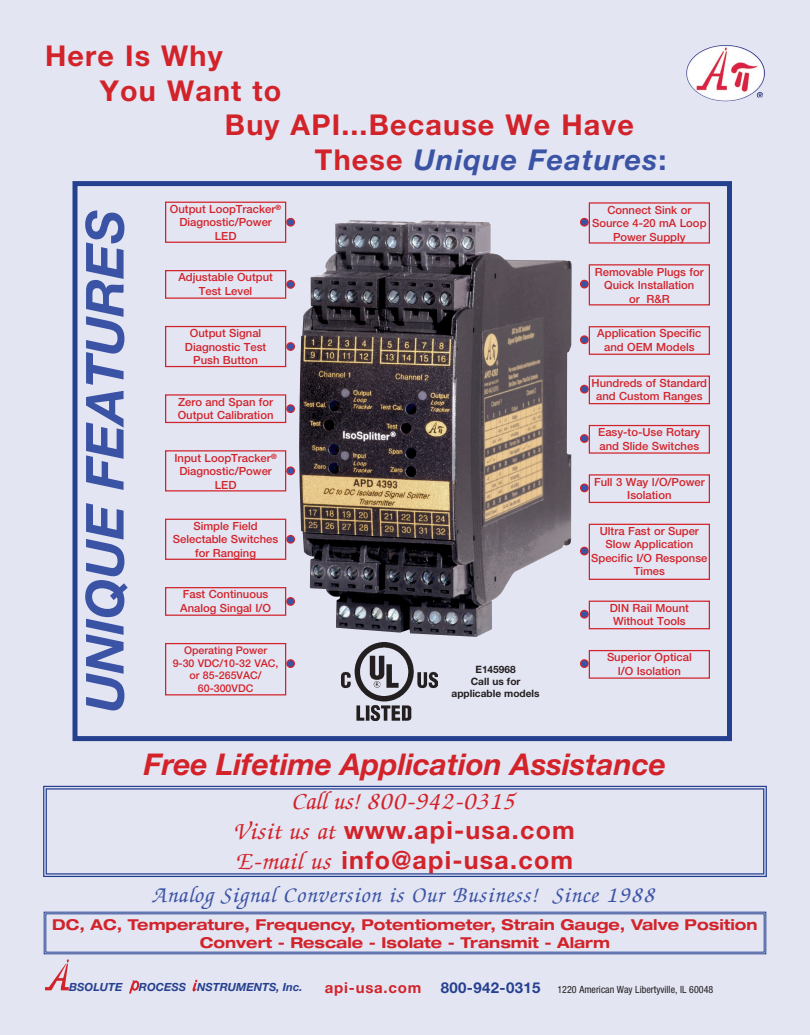
<style>
.page{position:relative;width:810px;height:1035px;background:#e4e5f3}
.page>*{position:absolute;margin:0;border:0;box-sizing:border-box;transform-origin:0 0}
.t1{font:italic 700 52.5px "Helvetica Neue";letter-spacing:-.01em;color:#3a53a4}
.t2{font:italic 700 30px "Helvetica Neue";color:#d2232a}
.t3{font:700 28.75px "Helvetica Neue";letter-spacing:.04em;color:#d2232a}
.t4{font:italic 700 28.75px "Helvetica Neue";letter-spacing:.04em;color:#3a53a4}
.t5{font:700 25px/30px "Helvetica Neue";letter-spacing:.05em;color:#d2232a}
.t6{font:italic 25px "Zapf Chancery";letter-spacing:.025em;color:#d2232a}
.t7{font:italic 22.5px "Zapf Chancery";letter-spacing:.05em;color:#3a53a4}
.t8{font:700 expanded 15px/18px "Helvetica Neue";color:#d2232a;text-align:center}
.t9{font:700 15px "Helvetica Neue";letter-spacing:.05em;color:#d2232a}
.t10{font:500 11.25px/13.5px "Helvetica Neue";color:#d2232a;text-align:center}
.t11{font:italic 700 11.25px "Helvetica Neue";color:#25408f}
.t12{font:500 10.62px/12.8px "Helvetica Neue";color:#d2232a;text-align:center}
.t13{font:700 10.12px/12.1px "Helvetica Neue";color:#231f20;text-align:center}
.t14{font:condensed 10px "Helvetica Neue";color:#231f20}
.s1{font-style:normal;color:#d2232a}
.s2{font-style:normal}
.s3{font-family:"Zapf Chancery";font-weight:400;font-style:italic}
.s4{font-weight:700;font-stretch:normal;font-size:15px;color:#25408f}
</style>
<div class="page">
<div style="left:72px;top:181px;width:660px;height:560px;border:5px solid #25408f"></div>
<svg style="left:43px;top:785px;width:724px;height:92px"></svg>
<div style="left:46px;top:788px;width:718px;height:87px;border:1px solid #25408f"></div>
<svg style="left:43px;top:911px;width:724px;height:83px"></svg>
<div style="left:165px;top:202px;width:121px;height:41px;border:1px solid #d2232a"></div>
<div style="left:287px;top:218px;width:7px;height:8px;background:#3a53a4;border-radius:50%"></div>
<div style="left:286px;top:218px;width:9px;height:9px;border:1px solid #d2232a;border-radius:50%"></div>
<div style="left:165px;top:270px;width:121px;height:29px;border:1px solid #d2232a"></div>
<div style="left:287px;top:281px;width:7px;height:7px;background:#3a53a4;border-radius:50%"></div>
<div style="left:286px;top:280px;width:9px;height:9px;border:1px solid #d2232a;border-radius:50%"></div>
<div style="left:165px;top:326px;width:121px;height:41px;border:1px solid #d2232a"></div>
<svg style="left:287px;top:343px;width:7px;height:7px"></svg>
<div style="left:286px;top:342px;width:9px;height:9px;border:1px solid #d2232a;border-radius:50%"></div>
<div style="left:165px;top:394px;width:121px;height:29px;border:1px solid #d2232a"></div>
<div style="left:287px;top:405px;width:7px;height:7px;background:#3a53a4;border-radius:50%"></div>
<div style="left:286px;top:404px;width:9px;height:9px;border:1px solid #d2232a;border-radius:50%"></div>
<div style="left:165px;top:450px;width:121px;height:41px;border:1px solid #d2232a"></div>
<div style="left:287px;top:467px;width:7px;height:8px;background:#3a53a4;border-radius:50%"></div>
<div style="left:286px;top:466px;width:9px;height:9px;border:1px solid #d2232a;border-radius:50%"></div>
<div style="left:165px;top:587px;width:121px;height:29px;border:1px solid #d2232a"></div>
<svg style="left:287px;top:598px;width:7px;height:7px"></svg>
<div style="left:286px;top:597px;width:9px;height:9px;border:1px solid #d2232a;border-radius:50%"></div>
<div style="left:165px;top:643px;width:121px;height:52px;border:1px solid #d2232a"></div>
<svg style="left:287px;top:660px;width:7px;height:7px"></svg>
<div style="left:286px;top:659px;width:9px;height:9px;border:1px solid #d2232a;border-radius:50%"></div>
<div style="left:581px;top:218px;width:7px;height:8px;background:#3a53a4;border-radius:50%"></div>
<div style="left:580px;top:218px;width:9px;height:9px;border:1px solid #d2232a;border-radius:50%"></div>
<div style="left:589px;top:264px;width:121px;height:41px;border:1px solid #d2232a"></div>
<div style="left:581px;top:280px;width:7px;height:8px;background:#3a53a4;border-radius:50%"></div>
<div style="left:580px;top:280px;width:9px;height:8px;border:1px solid #d2232a;border-radius:50%"></div>
<div style="left:589px;top:326px;width:121px;height:29px;border:1px solid #d2232a"></div>
<div style="left:581px;top:336px;width:7px;height:8px;background:#3a53a4;border-radius:50%"></div>
<div style="left:580px;top:335px;width:9px;height:9px;border:1px solid #d2232a;border-radius:50%"></div>
<div style="left:589px;top:376px;width:121px;height:28px;border:1px solid #d2232a"></div>
<div style="left:581px;top:385px;width:7px;height:8px;background:#3a53a4;border-radius:50%"></div>
<div style="left:580px;top:385px;width:9px;height:9px;border:1px solid #d2232a;border-radius:50%"></div>
<div style="left:589px;top:425px;width:121px;height:29px;border:1px solid #d2232a"></div>
<svg style="left:581px;top:435px;width:7px;height:7px"></svg>
<div style="left:580px;top:434px;width:9px;height:9px;border:1px solid #d2232a;border-radius:50%"></div>
<div style="left:589px;top:601px;width:121px;height:28px;border:1px solid #d2232a"></div>
<div style="left:581px;top:610px;width:7px;height:8px;background:#3a53a4;border-radius:50%"></div>
<div style="left:580px;top:610px;width:9px;height:9px;border:1px solid #d2232a;border-radius:50%"></div>
<div style="left:165px;top:519px;width:121px;height:41px;border:1px solid #d2232a"></div>
<div style="left:287px;top:536px;width:7px;height:7px;background:#3a53a4;border-radius:50%"></div>
<div style="left:286px;top:535px;width:9px;height:9px;border:1px solid #d2232a;border-radius:50%"></div>
<div style="left:589px;top:474px;width:121px;height:29px;border:1px solid #d2232a"></div>
<div style="left:581px;top:484px;width:7px;height:8px;background:#3a53a4;border-radius:50%"></div>
<div style="left:580px;top:484px;width:9px;height:8px;border:1px solid #d2232a;border-radius:50%"></div>
<div style="left:589px;top:524px;width:121px;height:56px;border:1px solid #d2232a"></div>
<div style="left:581px;top:547px;width:7px;height:8px;background:#3a53a4;border-radius:50%"></div>
<div style="left:580px;top:547px;width:9px;height:8px;border:1px solid #d2232a;border-radius:50%"></div>
<img style="left:299px;top:220px;width:273px;height:417px">
<div style="left:589px;top:650px;width:121px;height:29px;border:1px solid #d2232a"></div>
<svg style="left:581px;top:660px;width:7px;height:7px"></svg>
<div style="left:580px;top:659px;width:9px;height:9px;border:1px solid #d2232a;border-radius:50%"></div>
<img style="left:686px;top:45px;width:39px;height:33px">
<img style="left:342px;top:643px;width:96px;height:77px">
<h3 class="t3" style="left:45px;top:38px;width:179px">Here Is Why</h3>
<h3 class="t3" style="left:100px;top:73px;width:183px">You Want to</h3>
<h3 class="t3" style="left:225px;top:107px;width:411px">Buy API...Because We Have</h3>
<h3 class="t4" style="left:315px;top:142px;width:353px"><span class="s1">These</span> Unique Features<span class="s2">:</span></h3>
<h1 class="t1" style="left:72px;top:712px;width:504px;rotate:-90deg">UNIQUE FEATURES</h1>
<p class="t10" style="left:170px;top:202px;width:113px">Output LoopTracker<sup>®<br></sup>Diagnostic/Power<br>LED</p>
<p class="t10" style="left:178px;top:270px;width:96px">Adjustable Output<br>Test Level</p>
<p class="t10" style="left:185px;top:326px;width:83px">Output Signal<br>Diagnostic Test<br>Push Button</p>
<p class="t10" style="left:178px;top:395px;width:97px;text-align:left">Zero and Span for<br>Output Calibration</p>
<p class="t10" style="left:175px;top:451px;width:104px">Input LoopTracker<sup>®<br></sup>Diagnostic/Power<br>LED</p>
<p class="t10" style="left:173px;top:519px;width:107px">Simple Field<br>Selectable Switches for Ranging</p>
<p class="t10" style="left:180px;top:587px;width:92px;text-align:left">Fast Continuous<br>Analog Singal I/O</p>
<p class="t12" style="left:173px;top:643px;width:107px">Operating Power<br>9-30 VDC/10-32 VAC, or 85-265VAC/<br>60-300VDC</p>
<p class="t10" style="left:592px;top:203px;width:116px">Connect Sink or<br>Source 4-20 mA Loop<br>Power Supply</p>
<p class="t10" style="left:595px;top:265px;width:110px">Removable Plugs for<br>Quick Installation<br>or R&amp;R</p>
<p class="t10" style="left:597px;top:327px;width:106px">Application Specific and OEM Models</p>
<p class="t10" style="left:592px;top:376px;width:117px">Hundreds of Standard and Custom Ranges</p>
<p class="t10" style="left:598px;top:425px;width:104px;text-align:left">Easy-to-Use Rotary and Slide Switches</p>
<p class="t10" style="left:594px;top:475px;width:112px">Full 3 Way I/O/Power<br>Isolation</p>
<p class="t10" style="left:591px;top:524px;width:118px">Ultra Fast or Super<br>Slow Application<br>Specific I/O Response<br>Times</p>
<p class="t10" style="left:610px;top:601px;width:81px">DIN Rail Mount<br>Without Tools</p>
<p class="t10" style="left:607px;top:650px;width:86px">Superior Optical</p>
<p class="t13" style="left:475px;top:663px;width:42px">E145968</p>
<p class="t10" style="left:618px;top:664px;width:65px">I/O Isolation</p>
<p class="t13" style="left:452px;top:675px;width:90px">Call us for applicable models</p>
<h2 class="t2" style="left:144px;top:746px;width:524px">Free Lifetime Application Assistance</h2>
<h3 class="t6" style="left:293px;top:788px;width:225px">Call us! 800-942-0315</h3>
<h3 class="t5" style="left:235px;top:815px;width:341px"><span class="s3">Visit us at</span> www.api-usa.com<br><span class="s3">E-mail us</span> info@api-usa.com</h3>
<h3 class="t7" style="left:154px;top:883px;width:504px">Analog Signal Conversion is Our Business! Since 1988</h3>
<h3 class="t8" style="left:52px;top:915px;width:707px">DC, AC, Temperature, Frequency, Potentiometer, Strain Gauge, Valve Position<br>Convert - Rescale - Isolate - Transmit - Alarm</h3>
<p class="t11" style="left:69px;top:980px;width:55px">BSOLUTE</p>
<p class="t11" style="left:139px;top:980px;width:165px">ROCESS NSTRUMENTS, Inc.</p>
<h3 class="t9" style="left:325px;top:978px;width:98px">api-usa.com</h3>
<p class="t14" style="left:441px;top:984px;width:274px"><span class="s4">800-942-0315</span> 1220 American Way Libertyville, IL 60048</p>
</div>
